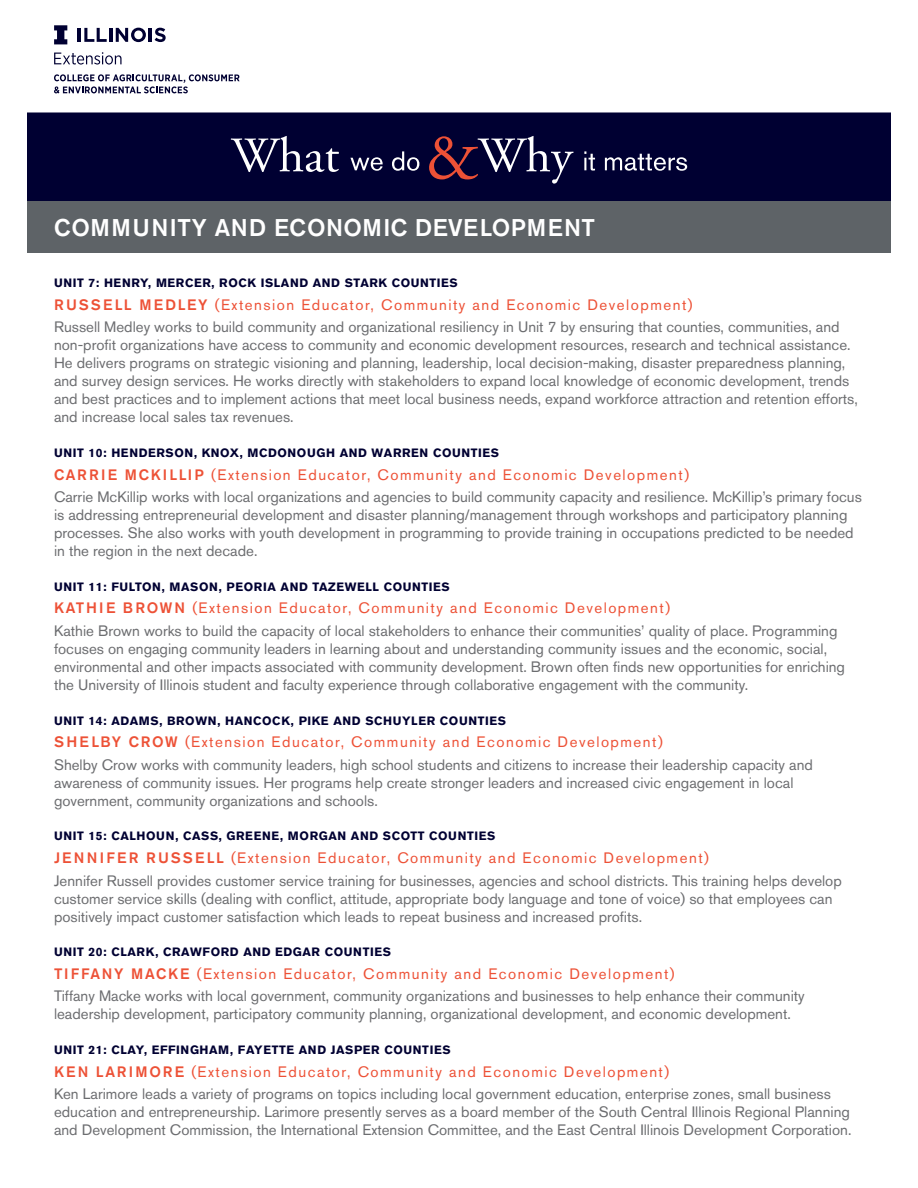
<style>
.page{position:relative;width:918px;height:1188px;background:#fff}
.page>*{position:absolute;margin:0;border:0;box-sizing:border-box;transform-origin:0 0}
.t1{font:500 24px "Akzidenz Grotesk Std";letter-spacing:.02em;color:#fff}
.t2{font:15px/18px "Akzidenz Grotesk Std";color:#6c6d70}
.t3{font:700 12px "Akzidenz Grotesk BQ";letter-spacing:.05em;color:#000032}
.s1{font-weight:500;color:#ed5136}
.s2{color:#ed5136}
</style>
<div class="page">
<div style="left:27px;top:201px;width:864px;height:52px;background:#5e6367"></div>
<div style="left:27px;top:112px;width:864px;height:89px;background:#000032"></div>
<svg style="left:231px;top:136px;width:108px;height:36px"></svg>
<svg style="left:350px;top:151px;width:69px;height:20px"></svg>
<svg style="left:584px;top:151px;width:103px;height:20px"></svg>
<svg style="left:429px;top:136px;width:145px;height:48px"></svg>
<hr style="left:78px;top:28px;width:3px;height:14px;background:#000032">
<svg style="left:84px;top:28px;width:23px;height:14px"></svg>
<hr style="left:109px;top:28px;width:3px;height:14px;background:#000032">
<svg style="left:116px;top:28px;width:30px;height:14px"></svg>
<hr style="left:149px;top:28px;width:3px;height:14px;background:#000032">
<svg style="left:155px;top:28px;width:11px;height:14px"></svg>
<svg style="left:54px;top:25px;width:13px;height:19px"></svg>
<svg style="left:54px;top:52px;width:68px;height:13px"></svg>
<svg style="left:54px;top:74px;width:186px;height:19px"></svg>
<h1 class="t1" style="left:54px;top:213px;width:543px">COMMUNITY AND ECONOMIC DEVELOPMENT</h1>
<p class="t3" style="left:54px;top:276px;width:405px">UNIT 7: HENRY, MERCER, ROCK ISLAND AND STARK COUNTIES</p>
<p class="t2" style="left:54px;top:293px;width:787px;line-height:22.6px"><span class="s1">RUSSELL MEDLEY</span> <span class="s2">(Extension Educator, Community and Economic Development)<br></span>Russell Medley works to build community and organizational resiliency in Unit 7 by ensuring that counties, communities, and</p>
<p class="t2" style="left:54px;top:336px;width:805px">non-profit organizations have access to community and economic development resources, research and technical assistance.<br>He delivers programs on strategic visioning and planning, leadership, local decision-making, disaster preparedness planning, and survey design services. He works directly with stakeholders to expand local knowledge of economic development, trends and best practices and to implement actions that meet local business needs, expand workforce attraction and retention efforts, and increase local sales tax revenues.</p>
<p class="t3" style="left:54px;top:446px;width:447px">UNIT 10: HENDERSON, KNOX, MCDONOUGH AND WARREN COUNTIES</p>
<p class="t2" style="left:54px;top:463px;width:809px;line-height:22.6px"><span class="s1">CARRIE MCKILLIP</span> <span class="s2">(Extension Educator, Community and Economic Development)<br></span>Carrie McKillip works with local organizations and agencies to build community capacity and resilience. McKillip’s primary focus</p>
<p class="t2" style="left:54px;top:506px;width:801px">is addressing entrepreneurial development and disaster planning/management through workshops and participatory planning processes. She also works with youth development in programming to provide training in occupations predicted to be needed in the region in the next decade.</p>
<p class="t3" style="left:54px;top:580px;width:397px">UNIT 11: FULTON, MASON, PEORIA AND TAZEWELL COUNTIES</p>
<p class="t2" style="left:54px;top:597px;width:785px;line-height:22.6px"><span class="s1">KATHIE BROWN</span> <span class="s2">(Extension Educator, Community and Economic Development)<br></span>Kathie Brown works to build the capacity of local stakeholders to enhance their communities’ quality of place. Programming</p>
<p class="t2" style="left:54px;top:640px;width:793px">focuses on engaging community leaders in learning about and understanding community issues and the economic, social, environmental and other impacts associated with community development. Brown often finds new opportunities for enriching the University of Illinois student and faculty experience through collaborative engagement with the community.</p>
<p class="t3" style="left:54px;top:713px;width:454px">UNIT 14: ADAMS, BROWN, HANCOCK, PIKE AND SCHUYLER COUNTIES</p>
<p class="t2" style="left:54px;top:731px;width:761px;line-height:22.6px"><span class="s1">SHELBY CROW</span> <span class="s2">(Extension Educator, Community and Economic Development)<br></span>Shelby Crow works with community leaders, high school students and citizens to increase their leadership capacity and</p>
<p class="t2" style="left:54px;top:773px;width:741px">awareness of community issues. Her programs help create stronger leaders and increased civic engagement in local government, community organizations and schools.</p>
<p class="t3" style="left:54px;top:829px;width:443px">UNIT 15: CALHOUN, CASS, GREENE, MORGAN AND SCOTT COUNTIES</p>
<p class="t2" style="left:54px;top:846px;width:789px;line-height:22.6px"><span class="s1">JENNIFER RUSSELL</span> <span class="s2">(Extension Educator, Community and Economic Development)<br></span>Jennifer Russell provides customer service training for businesses, agencies and school districts. This training helps develop</p>
<p class="t2" style="left:54px;top:889px;width:780px">customer service skills (dealing with conflict, attitude, appropriate body language and tone of voice) so that employees can positively impact customer satisfaction which leads to repeat business and increased profits.</p>
<p class="t3" style="left:54px;top:945px;width:338px">UNIT 20: CLARK, CRAWFORD AND EDGAR COUNTIES</p>
<p class="t2" style="left:54px;top:962px;width:752px;line-height:22.6px"><span class="s1">TIFFANY MACKE</span> <span class="s2">(Extension Educator, Community and Economic Development)<br></span>Tiffany Macke works with local government, community organizations and businesses to help enhance their community</p>
<p class="t2" style="left:54px;top:1005px;width:738px">leadership development, participatory community planning, organizational development, and economic development.</p>
<p class="t3" style="left:54px;top:1043px;width:398px">UNIT 21: CLAY, EFFINGHAM, FAYETTE AND JASPER COUNTIES</p>
<p class="t2" style="left:54px;top:1060px;width:778px;line-height:22.6px"><span class="s1">KEN LARIMORE</span> <span class="s2">(Extension Educator, Community and Economic Development)<br></span>Ken Larimore leads a variety of programs on topics including local government education, enterprise zones, small business</p>
<p class="t2" style="left:54px;top:1103px;width:799px">education and entrepreneurship. Larimore presently serves as a board member of the South Central Illinois Regional Planning and Development Commission, the International Extension Committee, and the East Central Illinois Development Corporation.</p>
</div>
